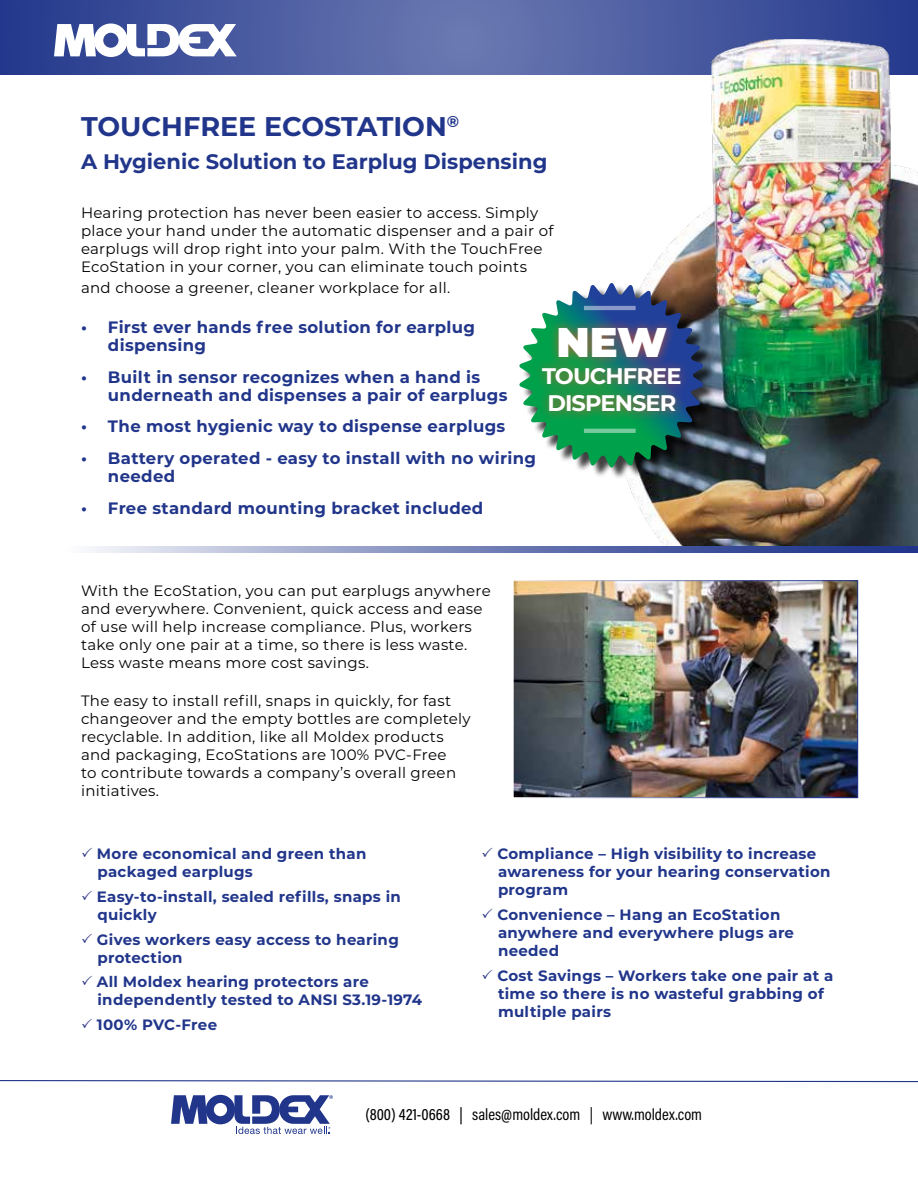
<style>
.page{position:relative;width:918px;height:1188px;background:#fff}
.page>*{position:absolute;margin:0;border:0;box-sizing:border-box;transform-origin:0 0}
.t1{font:900 41.55px "Montserrat";color:#fff}
.t2{font:700 27px "Montserrat";color:#21368b}
.t3{font:700 22.5px/27px "Montserrat";letter-spacing:-.04em;color:#fff}
.t4{font:700 21px "Montserrat";color:#21368b}
.t5{font:700 16.5px/18px "Montserrat";letter-spacing:.02em;color:#21368b}
.t6{font:16.5px "Acumin Pro Cond";color:#000}
.t7{font:15px/18px "Montserrat";letter-spacing:.02em;color:#000}
.t8{font:700 15px/18px "Montserrat";letter-spacing:.02em;color:#21368b}
.s1{font-weight:500}
</style>
<div class="page">
<svg style="left:0;top:0;width:918px;height:75px;background:#4b5ca0"></svg>
<svg style="left:54px;top:24px;width:183px;height:33px"></svg>
<svg style="left:171px;top:1095px;width:162px;height:39px"></svg>
<svg style="left:0;top:1080px;width:918px;height:3px"></svg>
<img style="left:515px;top:582px;width:341px;height:214px">
<img style="left:559px;top:39px;width:359px;height:508px">
<div style="left:521px;top:285px;width:195px;height:195px;background:#000;opacity:.75"></div>
<svg style="left:519px;top:283px;width:184px;height:185px"></svg>
<div style="left:532px;top:317px;width:158px;height:105px;background:#d4582a;opacity:.75"></div>
<hr style="left:584px;top:429px;width:52px;height:4px;background:#77cc9f">
<svg style="left:584px;top:306px;width:52px;height:4px"></svg>
<svg style="left:93px;top:547px;width:825px;height:5px;background:#7582b7"></svg>
<h2 class="t2" style="left:81px;top:107px;width:380px">TOUCHFREE ECOSTATION<sup>®</sup></h2>
<h3 class="t4" style="left:81px;top:147px;width:468px">A Hygienic Solution to Earplug Dispensing</h3>
<p class="t7" style="left:81px;top:203px;width:474px">Hearing protection has never been easier to access. Simply place your hand under the automatic dispenser and a pair of earplugs will drop right into your palm. With the TouchFree EcoStation in your corner, you can eliminate touch points</p>
<p class="t7" style="left:81px;top:278px;width:371px">and choose a greener, cleaner workplace for all.</p>
<p class="t5" style="left:108px;top:317px;width:369px;text-indent:-27px">• First ever hands free solution for earplug dispensing</p>
<p class="t5" style="left:108px;top:367px;width:401px;text-indent:-27px">• Built in sensor recognizes when a hand is underneath and dispenses a pair of earplugs</p>
<p class="t5" style="left:81px;top:417px;width:426px">• The most hygienic way to dispense earplugs</p>
<p class="t5" style="left:108px;top:448px;width:430px;text-indent:-27px">• Battery operated - easy to install with no wiring needed</p>
<p class="t5" style="left:81px;top:498px;width:404px">• Free standard mounting bracket included</p>
<h1 class="t1" style="left:556px;top:311px;width:112px">NEW</h1>
<h3 class="t3" style="left:542px;top:362px;width:141px">TOUCHFREE<br>DISPENSER</h3>
<p class="t7" style="left:81px;top:581px;width:411px">With the EcoStation, you can put earplugs anywhere and everywhere. Convenient, quick access and ease of use will help increase compliance. Plus, workers take only one pair at a time, so there is less waste.<br>Less waste means more cost savings.</p>
<p class="t7" style="left:81px;top:691px;width:391px">The easy to install refill, snaps in quickly, for fast changeover and the empty bottles are completely recyclable. In addition, like all Moldex products and packaging, EcoStations are 100% PVC-Free<br>to contribute towards a company’s overall green initiatives.</p>
<p class="t8" style="left:97px;top:844px;width:271px">More economical and green than packaged earplugs</p>
<p class="t8" style="left:97px;top:887px;width:305px">Easy-to-install, sealed refills, snaps in quickly</p>
<p class="t8" style="left:97px;top:930px;width:303px">Gives workers easy access to hearing protection</p>
<p class="t8" style="left:97px;top:972px;width:327px">All Moldex hearing protectors are independently tested to ANSI S3.19-1974</p>
<p class="t8" style="left:97px;top:1015px;width:122px">100% PVC-Free</p>
<p class="t8" style="left:497px;top:844px;width:335px">Compliance – High visibility to increase awareness for your hearing conservation program</p>
<p class="t8" style="left:497px;top:905px;width:298px">Convenience – Hang an EcoStation anywhere and everywhere plugs are needed</p>
<p class="t8" style="left:497px;top:966px;width:337px">Cost Savings – Workers take one pair at a time so there is no wasteful grabbing of multiple pairs</p>
<p class="t6" style="left:365px;top:1104px;width:338px"><span class="s1">(800) 421-0668 |</span> sales@moldex.com | www.moldex.com</p>
</div>
